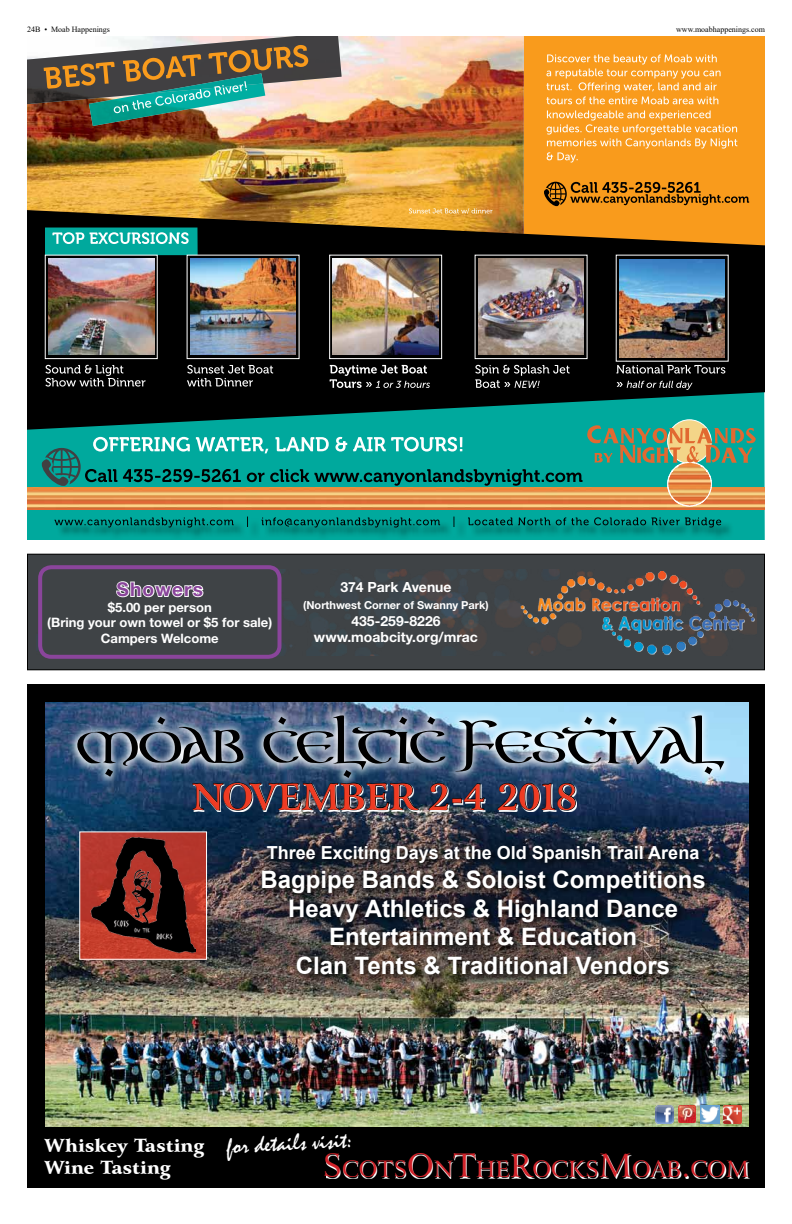
<style>
.page{position:relative;width:792px;height:1224px;background:#fff}
.page>*{position:absolute;margin:0;border:0;box-sizing:border-box;transform-origin:0 0}
.t1{font:60px "Aon Cari Celtic";color:#000}
.t2{font:700 36px "Arrus BT";letter-spacing:-.02em;color:#ef3b23}
.t3{font:700 24px/28.8px "Arial";color:#fff;text-align:center}
.t4{font:24px "Mistral";color:#fff}
.t5{font:22.4px "Arrus BT";color:#d2232a}
.t6{font:700 19px "Helvetica Neue";letter-spacing:.06em;color:#8a459b}
.t7{font:700 18px "Arial";color:#fff}
.t8{font:900 18px/21.6px "Arrus BT";color:#fff}
.t9{font:700 14px/16.8px "Helvetica Neue";color:#fff;text-align:center}
.t10{font:700 13px/15.6px "Helvetica Neue";color:#fff;text-align:center}
.t11{font:700 11px "Helvetica Neue";color:#fff}
.t12{font:8px "Times New Roman";color:#000}
.s1{font-size:32px}
</style>
<div class="page">
<div style="left:27px;top:430px;width:738px;height:110px;background:#00a99d"></div>
<img style="left:56px;top:519px;width:677px;height:20px">
<svg style="left:54px;top:517px;width:667px;height:11px;background:#008279"></svg>
<img style="left:27px;top:488px;width:738px;height:22px">
<div style="left:524px;top:36px;width:241px;height:174px;background:#f99b1c"></div>
<img style="left:27px;top:36px;width:497px;height:174px">
<svg style="left:27px;top:210px;width:738px;height:220px;background:#262e1d"></svg>
<img style="left:27px;top:36px;width:315px;height:68px">
<div style="left:45px;top:228px;width:153px;height:27px;background:#00a99d"></div>
<svg style="left:45px;top:365px;width:101px;height:22px;background:#353535"></svg>
<svg style="left:616px;top:365px;width:109px;height:9px"></svg>
<svg style="left:617px;top:381px;width:76px;height:9px"></svg>
<svg style="left:187px;top:365px;width:86px;height:22px;background:#353535"></svg>
<svg style="left:330px;top:365px;width:100px;height:23px;background:#3b3b3b"></svg>
<svg style="left:475px;top:365px;width:95px;height:23px;background:#303030"></svg>
<svg style="left:409px;top:208px;width:84px;height:6px"></svg>
<img style="left:48px;top:259px;width:106px;height:96px">
<img style="left:619px;top:259px;width:106px;height:98px">
<img style="left:190px;top:259px;width:106px;height:96px">
<div style="left:329px;top:255px;width:113px;height:104px;border:1px solid #fff"></div>
<img style="left:333px;top:259px;width:105px;height:96px">
<img style="left:478px;top:259px;width:106px;height:96px">
<svg style="left:543px;top:182px;width:206px;height:25px;background:#b57014"></svg>
<img style="left:89px;top:113px;width:176px;height:13px">
<svg style="left:44px;top:45px;width:265px;height:68px;background:#757f69"></svg>
<svg style="left:52px;top:232px;width:137px;height:12px"></svg>
<svg style="left:41px;top:425px;width:715px;height:81px;background:#529d82"></svg>
<svg style="left:546px;top:54px;width:175px;height:50px;background:#f9ac43"></svg>
<svg style="left:547px;top:110px;width:190px;height:53px;background:#f9a83b"></svg>
<div style="left:27px;top:684px;width:738px;height:504px;background:#000"></div>
<img style="left:45px;top:702px;width:703px;height:424px">
<svg style="left:81px;top:833px;width:124px;height:125px;background:#bd3a2c"></svg>
<div style="left:79px;top:831px;width:128px;height:129px;border:1px solid #fff"></div>
<img style="left:91px;top:837px;width:104px;height:119px">
<svg style="left:67px;top:707px;width:665px;height:80px;background:#829eb9"></svg>
<svg style="left:705px;top:766px;width:8px;height:8px"></svg>
<svg style="left:609px;top:717px;width:8px;height:8px"></svg>
<svg style="left:584px;top:717px;width:8px;height:8px"></svg>
<svg style="left:427px;top:717px;width:8px;height:8px"></svg>
<svg style="left:399px;top:717px;width:8px;height:8px"></svg>
<svg style="left:278px;top:717px;width:8px;height:8px"></svg>
<svg style="left:157px;top:717px;width:8px;height:8px"></svg>
<svg style="left:105px;top:769px;width:8px;height:8px"></svg>
<svg style="left:326px;top:1154px;width:424px;height:25px"></svg>
<div style="left:225px;top:1131px;width:133px;height:37px;background:#000"></div>
<svg style="left:326px;top:1154px;width:25px;height:23px"></svg>
<img style="left:245px;top:829px;width:475px;height:162px">
<svg style="left:419px;top:784px;width:158px;height:28px"></svg>
<img style="left:192px;top:744px;width:227px;height:120px">
<svg style="left:428px;top:782px;width:57px;height:29px;background:#49586b"></svg>
<svg style="left:497px;top:782px;width:79px;height:29px;background:#586577"></svg>
<img style="left:656px;top:1106px;width:17px;height:17px">
<img style="left:678px;top:1106px;width:17px;height:17px">
<img style="left:700px;top:1106px;width:19px;height:17px">
<img style="left:724px;top:1106px;width:17px;height:17px">
<div style="left:28px;top:554px;width:736px;height:116px;background:#3f4346"></div>
<img style="left:281px;top:570px;width:476px;height:85px">
<div style="left:27px;top:554px;width:738px;height:116px;border:1px solid #000"></div>
<img style="left:518px;top:571px;width:238px;height:85px">
<svg style="left:116px;top:581px;width:88px;height:17px"></svg>
<div style="left:38px;top:565px;width:244px;height:94px;border:4px solid #8a459b;border-radius:11px"></div>
<p class="t12" style="left:27px;top:23px;width:85px">24B • Moab Happenings</p>
<p class="t12" style="left:676px;top:23px;width:90px">www.moabhappenings.com</p>
<p class="t6" style="left:117px;top:578px;width:88px">Showers</p>
<p class="t10" style="left:47px;top:599px;width:227px">$5.00 per person<br>(Bring your own towel or $5 for sale)<br>Campers Welcome</p>
<p class="t9" style="left:340px;top:578px;width:113px">374 Park Avenue</p>
<p class="t11" style="left:303px;top:598px;width:187px">(Northwest Corner of Swanny Park)</p>
<p class="t9" style="left:314px;top:612px;width:166px">435-259-8226 www.moabcity.org/mrac</p>
<p class="t1" style="left:77px;top:697px;width:639px">MOAB CELTIC FESTIVAL</p>
<p class="t2" style="left:192px;top:774px;width:387px">NOVEMBER 2-4 2018</p>
<p class="t7" style="left:267px;top:840px;width:434px">Three Exciting Days at the Old Spanish Trail Arena</p>
<p class="t3" style="left:260px;top:865px;width:447px">Bagpipe Bands &amp; Soloist Competitions<br>Heavy Athletics &amp; Highland Dance<br>Entertainment &amp; Education<br>Clan Tents &amp; Traditional Vendors</p>
<p class="t8" style="left:44px;top:1135px;width:161px">Whiskey Tasting<br>Wine Tasting</p>
<p class="t4" style="left:226px;top:1132px;width:127px;rotate:-3deg">for details visit:</p>
<p class="t5" style="left:323px;top:1155px;width:428px"><span class="s1">S</span>COTS<span class="s1">O</span>N<span class="s1">T</span>HE<span class="s1">R</span>OCKS<span class="s1">M</span>OAB<span class="s1">.</span>COM</p>
</div>
